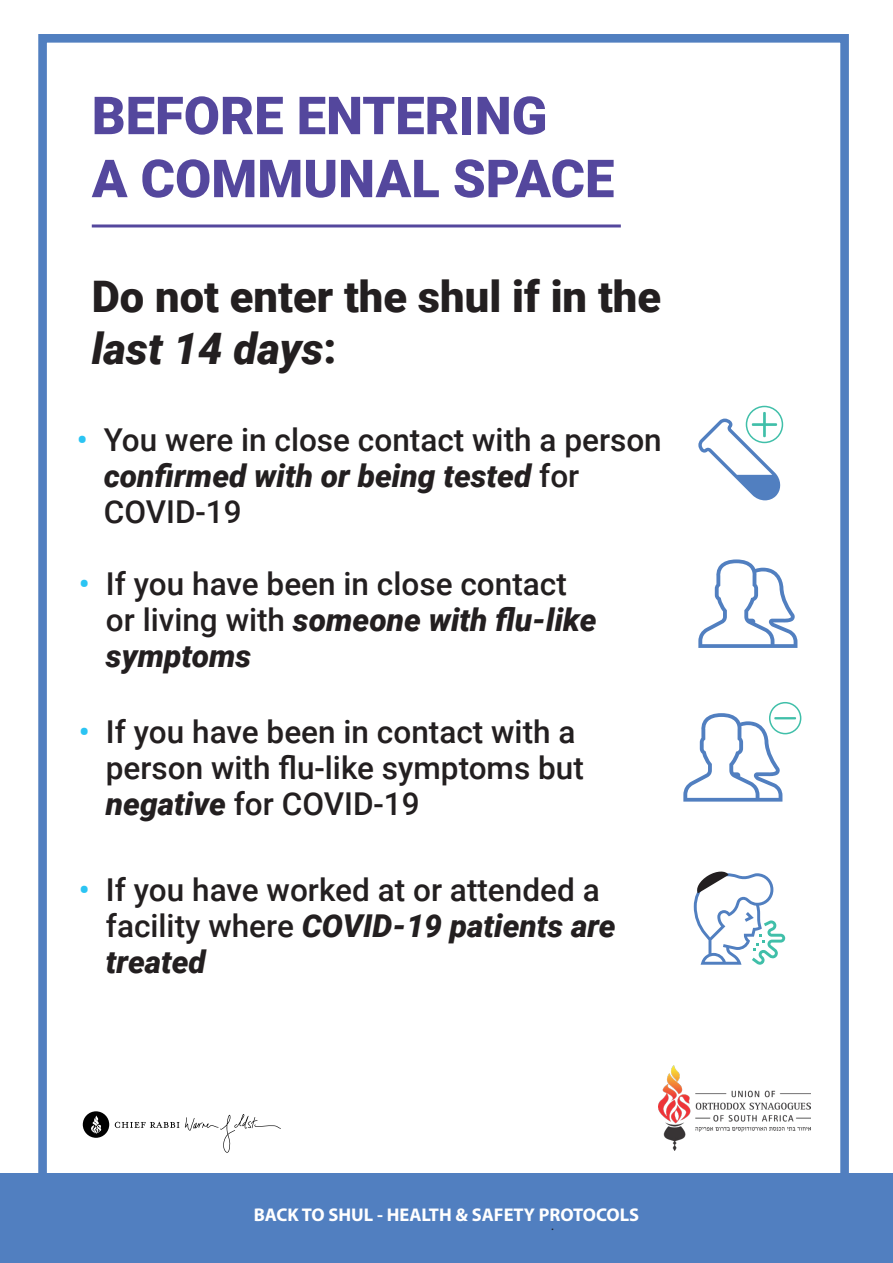
<style>
.page{position:relative;width:893px;height:1263px;background:#fff}
.page>*{position:absolute;margin:0;border:0;box-sizing:border-box;transform-origin:0 0}
.t1{font:900 52.5px "Roboto";color:#54479d}
.t2{font:900 43.5px/52.2px "Roboto";color:#231f20}
.t3{font:500 31.5px/36px "Roboto";color:#231f20}
.t4{font:700 18.45px "Myriad Pro";color:#fff}
.t5{font:13.2px "Myriad Pro";color:#231f20}
.s1{font-style:italic}
.s2{color:#2bc4f3}
.s3{font-weight:900;font-style:italic}
</style>
<div class="page">
<hr style="left:92px;top:224px;width:529px;height:3px;background:#54479d">
<svg style="left:698px;top:419px;width:83px;height:81px"></svg>
<hr style="left:763px;top:412px;width:3px;height:25px;background:#40bfa9">
<hr style="left:752px;top:423px;width:25px;height:3px;background:#40bfa9">
<div style="left:746px;top:406px;width:37px;height:37px;border:2px solid #40bfa9;border-radius:50%"></div>
<svg style="left:698px;top:559px;width:99px;height:89px"></svg>
<svg style="left:683px;top:713px;width:99px;height:89px"></svg>
<hr style="left:774px;top:717px;width:22px;height:2px;background:#40bfa9">
<div style="left:769px;top:702px;width:32px;height:32px;border:2px solid #40bfa9;border-radius:50%"></div>
<div style="left:0;top:1174px;width:893px;height:89px;background:#517fc0"></div>
<div style="left:38px;top:34px;width:811px;height:1198px;border:9px solid #517fc0"></div>
<svg style="left:694px;top:871px;width:91px;height:94px"></svg>
<img style="left:659px;top:1065px;width:151px;height:85px">
<svg style="left:115px;top:1114px;width:166px;height:39px"></svg>
<svg style="left:83px;top:1111px;width:26px;height:27px"></svg>
<p class="t1" style="left:92px;top:79px;width:457px">BEFORE ENTERING</p>
<p class="t1" style="left:92px;top:142px;width:524px">A COMMUNAL SPACE</p>
<p class="t2" style="left:92px;top:268px;width:571px">Do not enter the shul if in the <span class="s1">last 14 days</span>:</p>
<p class="t3" style="left:104px;top:421px;width:559px;text-indent:-27px"><span class="s2">•</span> You were in close contact with a person <span class="s3">confirmed with or being tested</span> for<br>COVID-19</p>
<p class="t3" style="left:106px;top:565px;width:492px;text-indent:-27px"><span class="s2">•</span> If you have been in close contact or living with <span class="s3">someone with flu-like symptoms</span></p>
<p class="t3" style="left:106px;top:712px;width:479px;text-indent:-27px"><span class="s2">•</span> If you have been in contact with a person with flu-like symptoms but <span class="s3">negative</span> for COVID-19</p>
<p class="t3" style="left:106px;top:871px;width:511px;text-indent:-27px"><span class="s2">•</span> If you have worked at or attended a facility where <span class="s3">COVID-19 patients are treated</span></p>
<p class="t4" style="left:254px;top:1202px;width:387px">BACK TO SHUL - HEALTH &amp; SAFETY PROTOCOLS</p>
<p class="t5" style="left:551px;top:1217px;width:4px">.</p>
</div>
